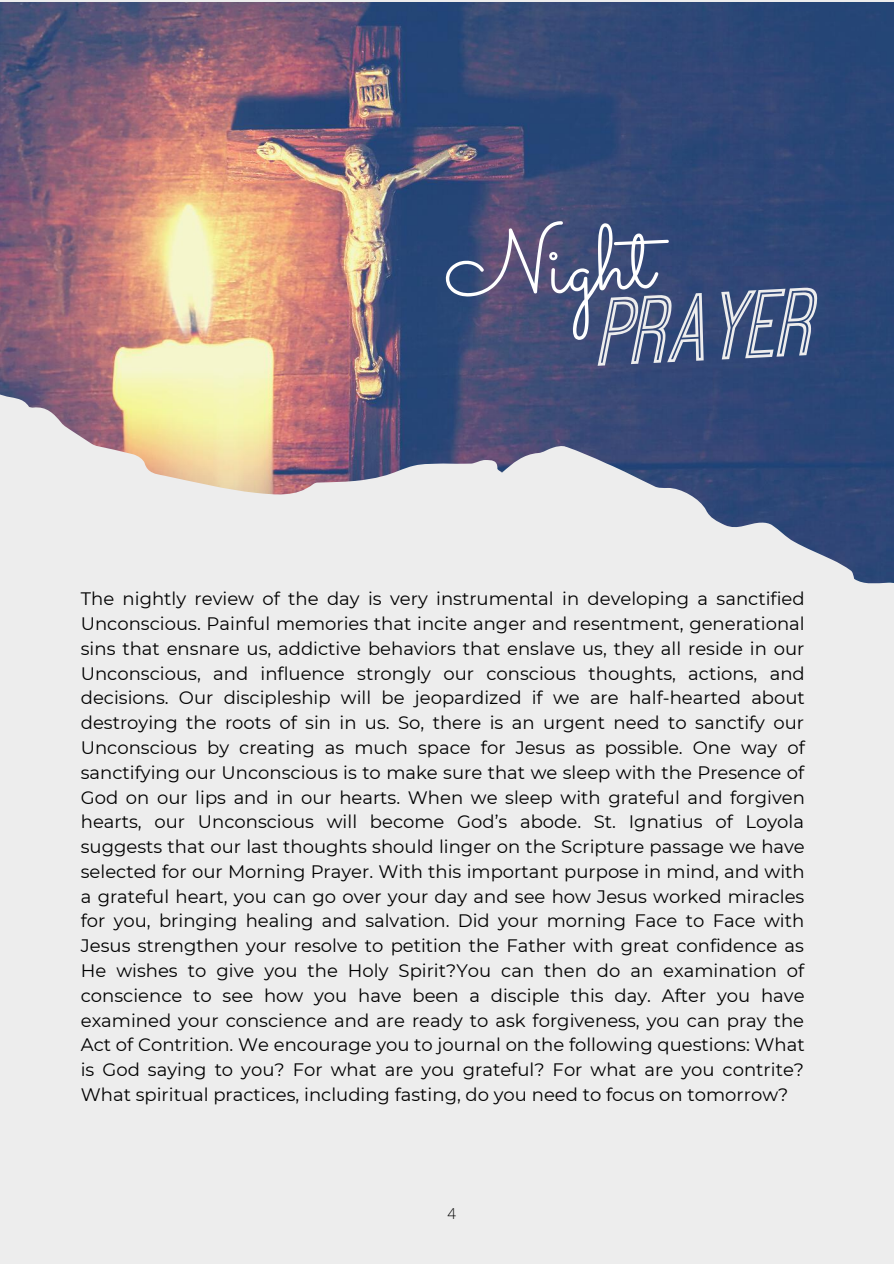
<style>
.page{position:relative;width:894px;height:1264px;background:#fff}
.page>*{position:absolute;margin:0;border:0;box-sizing:border-box;transform-origin:0 0}
.t1{font:italic 100.05px "Ostrich Sans Inline";color:#ededed}
.t2{font:92.85px "Sacramento";color:#fff}
.t3{font:18px/24.8px "Montserrat";color:#000;text-align:justify}
.t4{font:300 15px "Open Sans";color:#000}
</style>
<div class="page">
<div style="left:0;top:0;width:893px;height:1263px;background:#ededed"></div>
<img style="left:0;top:2px;width:893px;height:327px">
<svg style="left:0;top:329px;width:893px;height:255px"></svg>
<h2 class="t2" style="left:440px;top:211px;width:210px;rotate:-3deg">Night</h2>
<h1 class="t1" style="left:592px;top:273px;width:216px;rotate:-3deg">Prayer</h1>
<p class="t3" style="left:81px;top:586px;width:725px">The nightly review of the day is very instrumental in developing a sanctified Unconscious. Painful memories that incite anger and resentment, generational sins that ensnare us, addictive behaviors that enslave us, they all reside in our Unconscious, and influence strongly our conscious thoughts, actions, and decisions. Our discipleship will be jeopardized if we are half-hearted about destroying the roots of sin in us. So, there is an urgent need to sanctify our Unconscious by creating as much space for Jesus as possible. One way of sanctifying our Unconscious is to make sure that we sleep with the Presence of God on our lips and in our hearts. When we sleep with grateful and forgiven hearts, our Unconscious will become God’s abode. St. Ignatius of Loyola suggests that our last thoughts should linger on the Scripture passage we have selected for our Morning Prayer. With this important purpose in mind, and with a grateful heart, you can go over your day and see how Jesus worked miracles for you, bringing healing and salvation. Did your morning Face to Face with Jesus strengthen your resolve to petition the Father with great confidence as He wishes to give you the Holy Spirit?You can then do an examination of conscience to see how you have been a disciple this day. After you have examined your conscience and are ready to ask forgiveness, you can pray the Act of Contrition. We encourage you to journal on the following questions: What is God saying to you? For what are you grateful? For what are you contrite?<br>What spiritual practices, including fasting, do you need to focus on tomorrow?</p>
<p class="t4" style="left:447px;top:1203px;width:10px">4</p>
</div>
